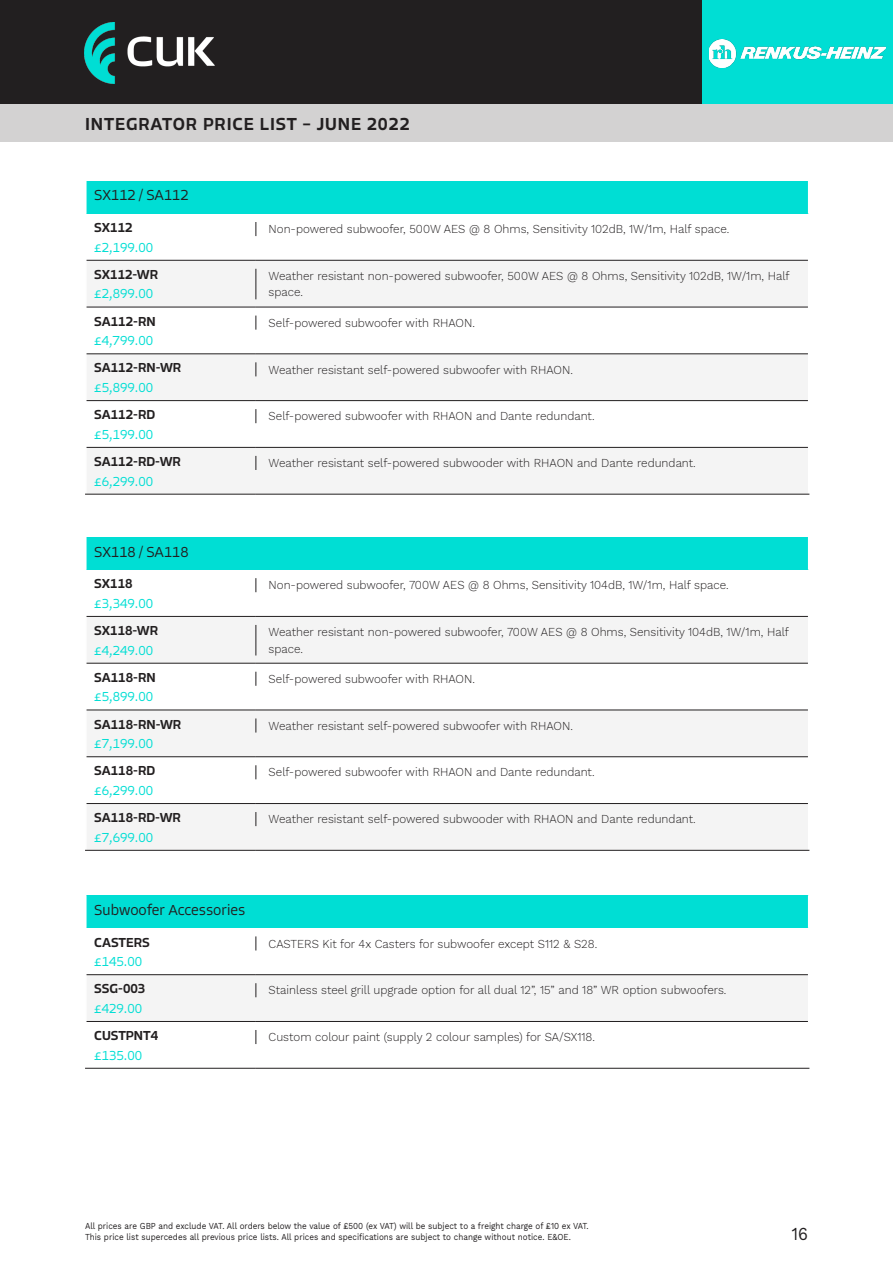
<style>
.page{position:relative;width:893px;height:1263px;background:#fff}
.page>*{position:absolute;margin:0;border:0;box-sizing:border-box;transform-origin:0 0}
.t1{font:500 18px "Allotrope";letter-spacing:.05em;color:#221f20}
.t2{font:18px "Work Sans";color:#221f20;scale:.9 1}
.t3{font:300 15px "Allotrope";color:#221f20}
.t4{font:300 13.5px/19.5px "Allotrope";color:#00ded4}
.t5{font:500 13.5px "Allotrope";color:#221f20}
.Description{font:300 12px/16.5px "Work Sans";color:#221f20}
.t6{font:9px/10.8px "Work Sans";color:#221f20;scale:.9 1}
.s1{font-weight:500;color:#221f20}
</style>
<div class="page">
<div style="left:702px;top:0;width:191px;height:104px;background:#00ded4"></div>
<div style="left:0;top:0;width:702px;height:104px;background:#221f20"></div>
<div style="left:0;top:104px;width:893px;height:37px;background:#d3d2d2"></div>
<img style="left:84px;top:23px;width:131px;height:61px">
<img style="left:709px;top:39px;width:176px;height:28px">
<div style="left:86px;top:181px;width:723px;height:32px;background:#00ded4"></div>
<svg style="left:87px;top:261px;width:721px;height:233px;fill:#f4f4f4"></svg>
<hr style="left:85px;top:181px;width:2px;height:32px;background:#fff">
<hr style="left:87px;top:260px;width:169px;height:1px;background:#221f20">
<hr style="left:87px;top:307px;width:169px;height:1px;background:#221f20">
<hr style="left:87px;top:354px;width:169px;height:1px;background:#221f20">
<hr style="left:87px;top:400px;width:169px;height:1px;background:#221f20">
<hr style="left:87px;top:447px;width:169px;height:1px;background:#221f20">
<hr style="left:85px;top:494px;width:171px;height:1px;background:#221f20">
<hr style="left:808px;top:181px;width:1px;height:32px;background:#fff">
<hr style="left:256px;top:260px;width:552px;height:1px;background:#221f20">
<hr style="left:256px;top:307px;width:552px;height:1px;background:#221f20">
<hr style="left:256px;top:354px;width:552px;height:1px;background:#221f20">
<hr style="left:256px;top:400px;width:552px;height:1px;background:#221f20">
<hr style="left:256px;top:447px;width:552px;height:1px;background:#221f20">
<hr style="left:256px;top:494px;width:553px;height:1px;background:#221f20">
<svg style="left:256px;top:222px;width:1px;height:14px"></svg>
<hr style="left:256px;top:269px;width:1px;height:30px;background:#221f20">
<svg style="left:256px;top:316px;width:1px;height:14px"></svg>
<svg style="left:256px;top:362px;width:1px;height:14px"></svg>
<svg style="left:256px;top:409px;width:1px;height:14px"></svg>
<svg style="left:256px;top:456px;width:1px;height:14px"></svg>
<div style="left:86px;top:537px;width:723px;height:33px;background:#00ded4"></div>
<svg style="left:87px;top:617px;width:721px;height:233px;fill:#f4f4f4"></svg>
<hr style="left:85px;top:537px;width:2px;height:33px;background:#fff">
<hr style="left:87px;top:616px;width:169px;height:1px;background:#221f20">
<hr style="left:87px;top:663px;width:169px;height:1px;background:#221f20">
<hr style="left:87px;top:710px;width:169px;height:1px;background:#221f20">
<hr style="left:87px;top:756px;width:169px;height:1px;background:#221f20">
<hr style="left:87px;top:803px;width:169px;height:1px;background:#221f20">
<hr style="left:85px;top:850px;width:171px;height:1px;background:#221f20">
<hr style="left:808px;top:537px;width:1px;height:33px;background:#fff">
<hr style="left:256px;top:616px;width:552px;height:1px;background:#221f20">
<hr style="left:256px;top:663px;width:552px;height:1px;background:#221f20">
<hr style="left:256px;top:710px;width:552px;height:1px;background:#221f20">
<hr style="left:256px;top:756px;width:552px;height:1px;background:#221f20">
<hr style="left:256px;top:803px;width:552px;height:1px;background:#221f20">
<hr style="left:256px;top:850px;width:553px;height:1px;background:#221f20">
<svg style="left:256px;top:578px;width:1px;height:14px"></svg>
<hr style="left:256px;top:625px;width:1px;height:30px;background:#221f20">
<svg style="left:256px;top:672px;width:1px;height:14px"></svg>
<svg style="left:256px;top:718px;width:1px;height:14px"></svg>
<svg style="left:256px;top:765px;width:1px;height:14px"></svg>
<svg style="left:256px;top:812px;width:1px;height:14px"></svg>
<div style="left:86px;top:895px;width:723px;height:33px;background:#00ded4"></div>
<hr style="left:85px;top:895px;width:2px;height:33px;background:#fff">
<hr style="left:87px;top:974px;width:169px;height:1px;background:#221f20">
<hr style="left:87px;top:1021px;width:169px;height:1px;background:#221f20">
<hr style="left:85px;top:1068px;width:171px;height:1px;background:#221f20">
<hr style="left:808px;top:895px;width:1px;height:33px;background:#fff">
<hr style="left:256px;top:974px;width:552px;height:1px;background:#221f20">
<hr style="left:256px;top:1021px;width:552px;height:1px;background:#221f20">
<hr style="left:256px;top:1068px;width:553px;height:1px;background:#221f20">
<svg style="left:256px;top:936px;width:1px;height:14px"></svg>
<div style="left:86px;top:975px;width:722px;height:46px;background:#f4f4f4"></div>
<svg style="left:256px;top:1030px;width:1px;height:14px"></svg>
<h1 class="t1" style="left:85px;top:111px;width:326px">INTEGRATOR PRICE LIST – JUNE 2022</h1>
<p class="t3" style="left:94px;top:186px;width:96px">SX112 / SA112</p>
<p class="t5" style="left:94px;top:219px;width:40px">SX112</p>
<p class="t4" style="left:94px;top:237px;width:60px">£2,199.00</p>
<p class="Description" style="left:269px;top:220px;width:462px">Non-powered subwoofer, 500W AES @ 8 Ohms, Sensitivity 102dB, 1W/1m, Half space.</p>
<p class="t4" style="left:94px;top:265px;width:65px"><span class="s1">SX112-WR </span>£2,899.00</p>
<p class="Description" style="left:269px;top:267px;width:523px">Weather resistant non-powered subwoofer, 500W AES @ 8 Ohms, Sensitivity 102dB, 1W/1m, Half space.</p>
<p class="t5" style="left:94px;top:312px;width:63px">SA112-RN</p>
<p class="t4" style="left:94px;top:331px;width:60px">£4,799.00</p>
<p class="Description" style="left:269px;top:314px;width:208px">Self-powered subwoofer with RHAON.</p>
<p class="t5" style="left:94px;top:359px;width:89px">SA112-RN-WR</p>
<p class="t4" style="left:94px;top:378px;width:60px">£5,899.00</p>
<p class="Description" style="left:269px;top:361px;width:306px">Weather resistant self-powered subwoofer with RHAON.</p>
<p class="t5" style="left:94px;top:406px;width:63px">SA112-RD</p>
<p class="t4" style="left:94px;top:425px;width:60px">£5,199.00</p>
<p class="Description" style="left:269px;top:407px;width:327px">Self-powered subwoofer with RHAON and Dante redundant.</p>
<p class="t5" style="left:94px;top:452px;width:88px">SA112-RD-WR</p>
<p class="t4" style="left:94px;top:471px;width:60px">£6,299.00</p>
<p class="Description" style="left:269px;top:454px;width:429px">Weather resistant self-powered subwooder with RHAON and Dante redundant.</p>
<p class="t3" style="left:94px;top:542px;width:96px">SX118 / SA118</p>
<p class="t5" style="left:94px;top:575px;width:40px">SX118</p>
<p class="t4" style="left:94px;top:594px;width:60px">£3,349.00</p>
<p class="Description" style="left:269px;top:576px;width:462px">Non-powered subwoofer, 700W AES @ 8 Ohms, Sensitivity 104dB, 1W/1m, Half space.</p>
<p class="t4" style="left:94px;top:621px;width:65px"><span class="s1">SX118-WR </span>£4,249.00</p>
<p class="Description" style="left:269px;top:623px;width:522px">Weather resistant non-powered subwoofer, 700W AES @ 8 Ohms, Sensitivity 104dB, 1W/1m, Half space.</p>
<p class="t5" style="left:94px;top:668px;width:63px">SA118-RN</p>
<p class="t4" style="left:94px;top:687px;width:60px">£5,899.00</p>
<p class="Description" style="left:269px;top:670px;width:208px">Self-powered subwoofer with RHAON.</p>
<p class="t5" style="left:94px;top:715px;width:89px">SA118-RN-WR</p>
<p class="t4" style="left:94px;top:734px;width:60px">£7,199.00</p>
<p class="Description" style="left:269px;top:717px;width:306px">Weather resistant self-powered subwoofer with RHAON.</p>
<p class="t5" style="left:94px;top:762px;width:63px">SA118-RD</p>
<p class="t4" style="left:94px;top:781px;width:60px">£6,299.00</p>
<p class="Description" style="left:269px;top:763px;width:327px">Self-powered subwoofer with RHAON and Dante redundant.</p>
<p class="t5" style="left:94px;top:809px;width:88px">SA118-RD-WR</p>
<p class="t4" style="left:94px;top:827px;width:60px">£7,699.00</p>
<p class="Description" style="left:269px;top:810px;width:429px">Weather resistant self-powered subwooder with RHAON and Dante redundant.</p>
<p class="t3" style="left:94px;top:900px;width:153px">Subwoofer Accessories</p>
<p class="t5" style="left:94px;top:933px;width:57px">CASTERS</p>
<p class="t4" style="left:94px;top:952px;width:49px">£145.00</p>
<p class="Description" style="left:269px;top:935px;width:330px">CASTERS Kit for 4x Casters for subwoofer except S112 &amp; S28.</p>
<p class="t5" style="left:94px;top:980px;width:53px">SSG-003</p>
<p class="t4" style="left:94px;top:999px;width:49px">£429.00</p>
<p class="Description" style="left:269px;top:981px;width:459px">Stainless steel grill upgrade option for all dual 12”, 15” and 18” WR option subwoofers.</p>
<p class="t5" style="left:94px;top:1026px;width:65px">CUSTPNT4</p>
<p class="t4" style="left:94px;top:1045px;width:49px">£135.00</p>
<p class="Description" style="left:269px;top:1028px;width:328px">Custom colour paint (supply 2 colour samples) for SA/SX118.</p>
<p class="t6" style="left:85px;top:1220px;width:561px">All prices are GBP and exclude VAT. All orders below the value of £500 (ex VAT) will be subject to a freight charge of £10 ex VAT.<br>This price list supercedes all previous price lists. All prices and specifications are subject to change without notice. E&amp;OE.</p>
<h1 class="t2" style="left:792px;top:1220px;width:19px">16</h1>
</div>
